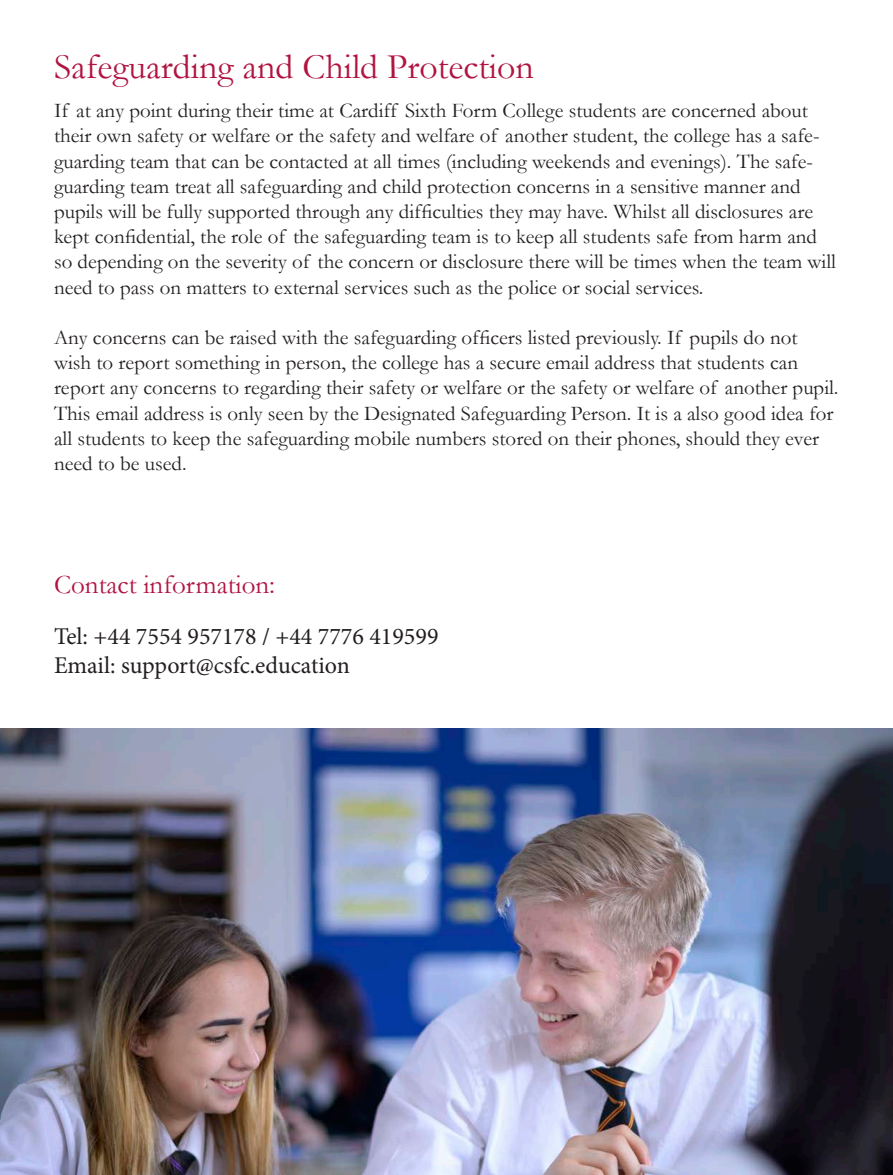
<style>
.page{position:relative;width:893px;height:1175px;background:#fff}
.page>*{position:absolute;margin:0;border:0;box-sizing:border-box;transform-origin:0 0}
.t1{font:36px "Garamond";color:#b11441}
.t2{font:27px "Garamond";color:#b11441}
.t3{font:24px "Minion Pro";color:#231f20}
.t4{font:21px/25.2px "Garamond";color:#231f20}
</style>
<div class="page">
<img style="left:0;top:728px;width:893px;height:446px">
<p class="t1" style="left:54px;top:42px;width:481px">Safeguarding and Child Protection</p>
<p class="t4" style="left:54px;top:97px;width:783px">If at any point during their time at Cardiff Sixth Form College students are concerned about their own safety or welfare or the safety and welfare of another student, the college has a safe&shy;guarding team that can be contacted at all times (including weekends and evenings). The safe&shy;guarding team treat all safeguarding and child protection concerns in a sensitive manner and pupils will be fully supported through any difficulties they may have. Whilst all disclosures are kept confidential, the role of the safeguarding team is to keep all students safe from harm and so depending on the severity of the concern or disclosure there will be times when the team will need to pass on matters to external services such as the police or social services.</p>
<p class="t4" style="left:54px;top:324px;width:786px">Any concerns can be raised with the safeguarding officers listed previously. If pupils do not wish to report something in person, the college has a secure email address that students can report any concerns to regarding their safety or welfare or the safety or welfare of another pupil.<br>This email address is only seen by the Designated Safeguarding Person. It is a also good idea for all students to keep the safeguarding mobile numbers stored on their phones, should they ever need to be used.</p>
<p class="t2" style="left:54px;top:567px;width:223px">Contact information:</p>
<p class="t3" style="left:54px;top:620px;width:386px">Tel: +44 7554 957178 / +44 7776 419599</p>
<p class="t3" style="left:54px;top:649px;width:297px">Email: support@csfc.education</p>
</div>
